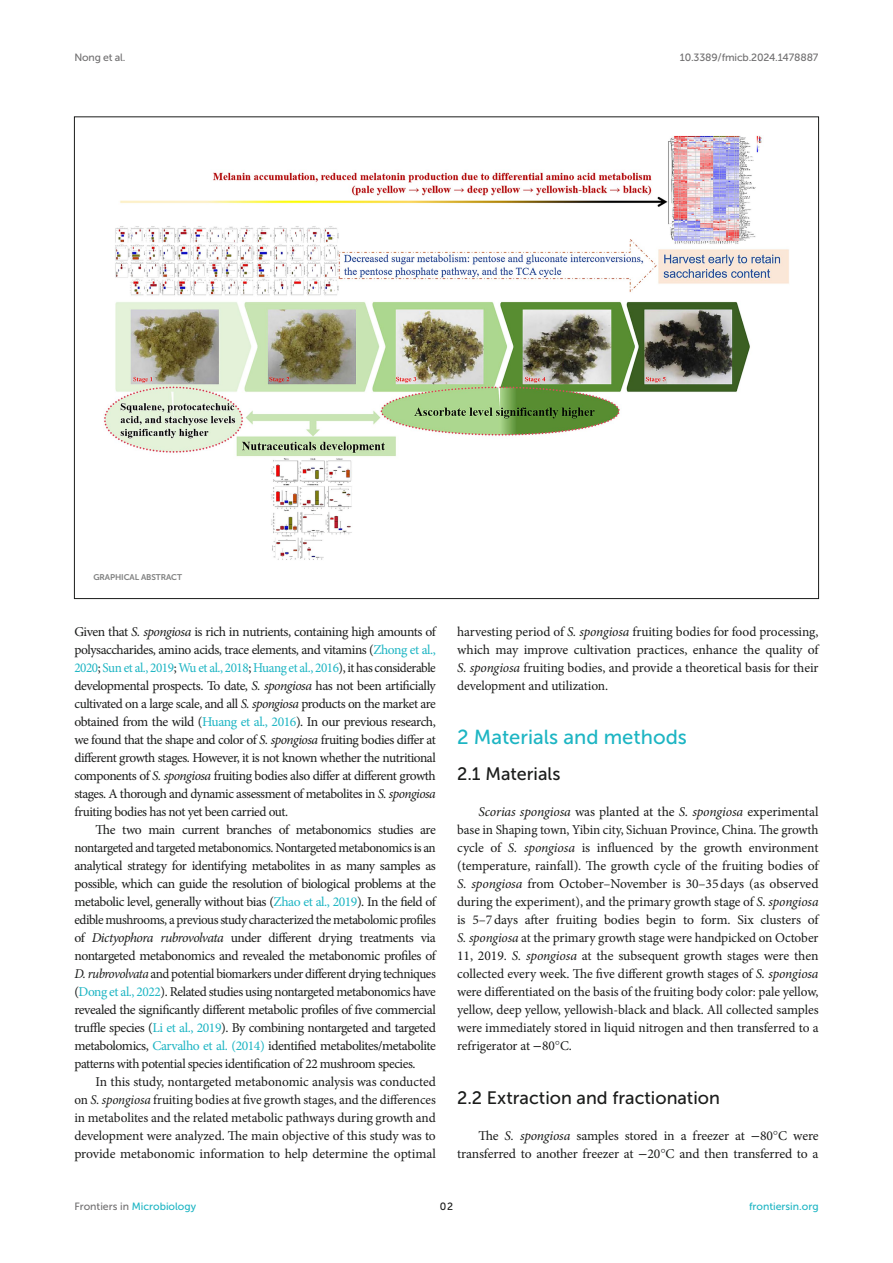
<style>
.page{position:relative;width:893px;height:1263px;background:#fff}
.page>*{position:absolute;margin:0;border:0;box-sizing:border-box;transform-origin:0 0}
.HEAD_1{font:20.25px "Museo Sans 500";color:#1db5c3}
.HEAD_2{font:18px "Museo Sans 500";color:#1b1c1b}
.HEAD_2_after_HEAD_1{font:18px "Museo Sans 500";color:#1b1c1b}
.TEXT_FLUSH{font:13.5px/18px "Minion Pro";letter-spacing:-.015em;color:#1b1c1b;text-align:justify}
.TEXT{font:13.5px/18px "Minion Pro";letter-spacing:-.015em;color:#1b1c1b;text-align:justify}
.t1{font:10.5px "Museo Sans 500";color:#1db5c3}
.t2{font:10.5px "Museo Sans 500";letter-spacing:-.015em;color:#706f70}
.t3{font:10.5px "Museo Sans 500";color:#1b1c1b}
.FIG_HD{font:8.25px "Museo Sans 700";letter-spacing:-.01em;color:#7e7f7f}
.s1{font-style:italic}
.s2{color:#1db5c3}
.s3{font-family:"STIX General"}
.s4{font-family:"STIX"}
.s5{color:#706f70}
</style>
<div class="page">
<img style="left:104px;top:136px;width:685px;height:424px">
<p class="t2" style="left:74px;top:51px;width:53px">Nong et al.</p>
<p class="t2" style="left:680px;top:51px;width:140px">10.3389/fmicb.2024.1478887</p>
<p class="FIG_HD" style="left:93px;top:572px;width:90px">GRAPHICAL ABSTRACT</p>
<p class="TEXT_FLUSH" style="left:74px;top:623px;width:363px">Given that <span class="s1">S. spongiosa</span> is rich in nutrients, containing high amounts of polysaccharides, amino acids, trace elements, and vitamins (<span class="s2">Zhong et al., 2020</span>; <span class="s2">Sun et al., 2019</span>; <span class="s2">Wu et al., 2018</span>; <span class="s2">Huang et al., 2016</span>), it has considerable developmental prospects. To date, <span class="s1">S. spongiosa</span> has not been artificially cultivated on a large scale, and all <span class="s1">S. spongiosa</span> products on the market are obtained from the wild (<span class="s2">Huang et al., 2016</span>). In our previous research, we found that the shape and color of <span class="s1">S. spongiosa</span> fruiting bodies differ at different growth stages. However, it is not known whether the nutritional components of <span class="s1">S. spongiosa</span> fruiting bodies also differ at different growth stages. A thorough and dynamic assessment of metabolites in <span class="s1">S. spongiosa </span>fruiting bodies has not yet been carried out.</p>
<p class="TEXT" style="left:74px;top:821px;width:363px;text-indent:21px">The two main current branches of metabonomics studies are nontargeted and targeted metabonomics. Nontargeted metabonomics is an analytical strategy for identifying metabolites in as many samples as possible, which can guide the resolution of biological problems at the metabolic level, generally without bias (<span class="s2">Zhao et al., 2019</span>). In the field of edible mushrooms, a previous study characterized the metabolomic profiles of <span class="s1">Dictyophora rubrovolvata</span> under different drying treatments via nontargeted metabonomics and revealed the metabonomic profiles of <span class="s1">D. rubrovolvata</span> and potential biomarkers under different drying techniques (<span class="s2">Dong et al., 2022</span>). Related studies using nontargeted metabonomics have revealed the significantly different metabolic profiles of five commercial truffle species (<span class="s2">Li et al., 2019</span>). By combining nontargeted and targeted metabolomics, <span class="s2">Carvalho et al. (2014)</span> identified metabolites/metabolite patterns with potential species identification of 22 mushroom species.</p>
<p class="TEXT" style="left:74px;top:1073px;width:363px;text-indent:21px">In this study, nontargeted metabonomic analysis was conducted on <span class="s1">S. spongiosa</span> fruiting bodies at five growth stages, and the differences in metabolites and the related metabolic pathways during growth and development were analyzed. The main objective of this study was to provide metabonomic information to help determine the optimal</p>
<p class="TEXT" style="left:457px;top:623px;width:363px">harvesting period of <span class="s1">S. spongiosa</span> fruiting bodies for food processing, which may improve cultivation practices, enhance the quality of <span class="s1">S. spongiosa</span> fruiting bodies, and provide a theoretical basis for their development and utilization.</p>
<p class="HEAD_1" style="left:457px;top:726px;width:231px">2 Materials and methods</p>
<p class="HEAD_2_after_HEAD_1" style="left:457px;top:764px;width:105px">2.1 Materials</p>
<p class="TEXT_FLUSH" style="left:457px;top:803px;width:363px;text-indent:21px"><span class="s1">Scorias spongiosa</span> was planted at the <span class="s1">S. spongiosa</span> experimental base in Shaping town, Yibin city, Sichuan Province, China. The growth cycle of <span class="s1">S. spongiosa</span> is influenced by the growth environment (temperature, rainfall). The growth cycle of the fruiting bodies of <span class="s1">S. spongiosa</span> from October–November is 30–35days (as observed during the experiment), and the primary growth stage of <span class="s1">S. spongiosa </span>is 5–7days after fruiting bodies begin to form. Six clusters of <span class="s1">S. spongiosa</span> at the primary growth stage were handpicked on October 11, 2019. <span class="s1">S. spongiosa</span> at the subsequent growth stages were then collected every week. The five different growth stages of <span class="s1">S. spongiosa </span>were differentiated on the basis of the fruiting body color: pale yellow, yellow, deep yellow, yellowish-black and black. All collected samples were immediately stored in liquid nitrogen and then transferred to a refrigerator at <span class="s3">−</span>80<span class="s4">°</span>C.</p>
<p class="HEAD_2" style="left:457px;top:1088px;width:264px">2.2 Extraction and fractionation</p>
<p class="TEXT_FLUSH" style="left:457px;top:1127px;width:363px;text-align:right">The <span class="s1">S. spongiosa</span> samples stored in a freezer at <span class="s3">−</span>80<span class="s4">°</span>C were transferred to another freezer at <span class="s3">−</span>20<span class="s4">°</span>C and then transferred to a</p>
<p class="t1" style="left:74px;top:1200px;width:123px"><span class="s5">Frontiers in</span> Microbiology</p>
<p class="t3" style="left:440px;top:1200px;width:15px">02</p>
<p class="t1" style="left:749px;top:1200px;width:71px">frontiersin.org</p>
</div>
